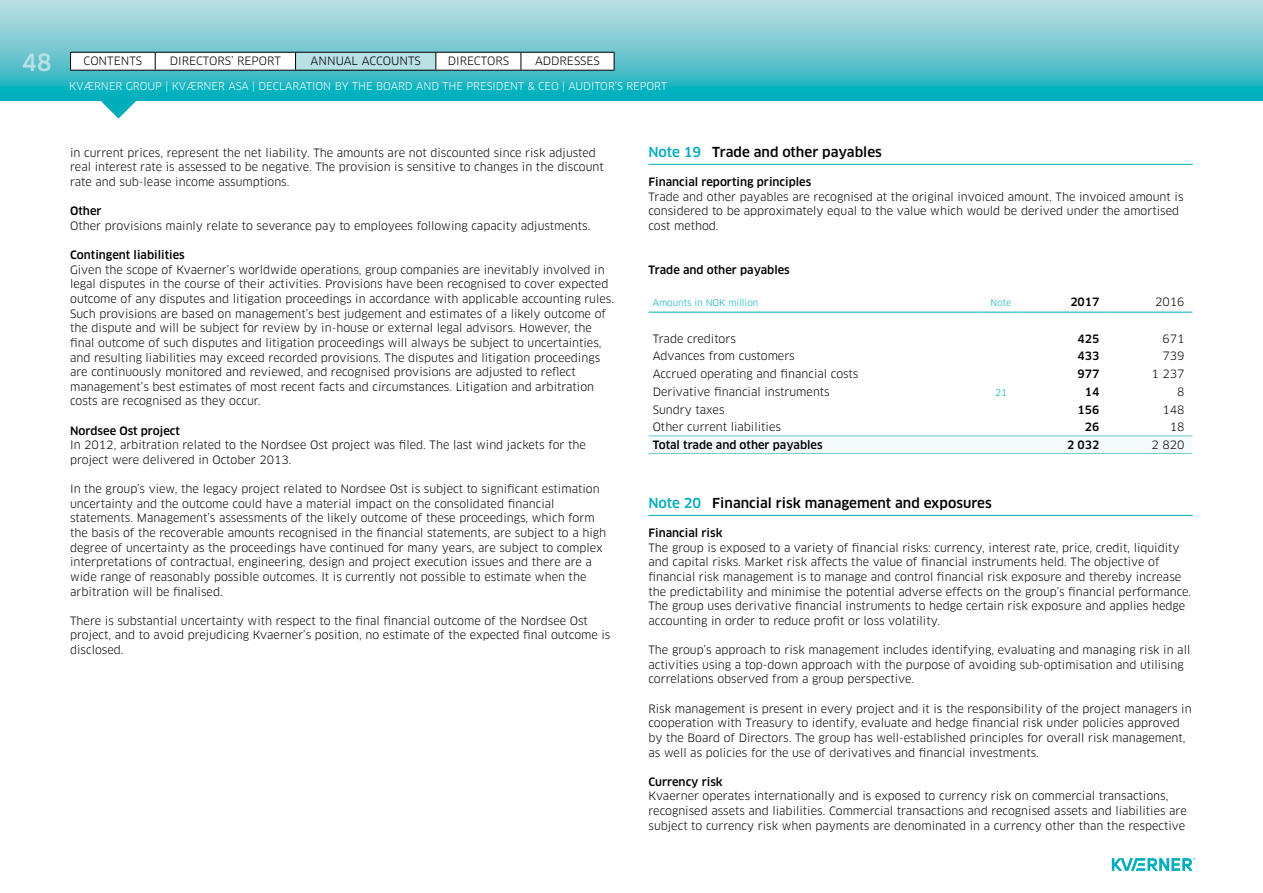
<style>
.page{position:relative;width:1263px;height:893px;background:#fff}
.page>*{position:absolute;margin:0;border:0;box-sizing:border-box;transform-origin:0 0}
.t1{font:500 23.25px "Clan";color:#b9e0e5}
.t2{font:500 13.5px "Clan";color:#000}
.t3{font:11.85px "Uni Sans Book";color:#000}
.t4{font:11.25px/14.5px "Clan";color:#000}
.t5{font:500 11.25px "Clan";color:#000}
.t6{font:10.5px "Clan";color:#fff}
.t7{font:9px "Clan";color:#00adba}
.s1{font-family:"Uni Sans Semi";font-weight:700}
.s2{color:#00adba}
</style>
<div class="page">
<hr style="left:648px;top:164px;width:545px;height:1px;background:#00adba">
<hr style="left:648px;top:515px;width:545px;height:1px;background:#00adba">
<div style="left:649px;top:437px;width:543px;height:16px;background:#f4fafb"></div>
<hr style="left:648px;top:312px;width:332px;height:1px;background:#00adba">
<hr style="left:980px;top:312px;width:42px;height:1px;background:#00adba">
<hr style="left:1022px;top:312px;width:85px;height:1px;background:#00adba">
<hr style="left:1107px;top:312px;width:85px;height:1px;background:#00adba">
<hr style="left:648px;top:436px;width:332px;height:1px;background:#73c7d0">
<hr style="left:980px;top:436px;width:42px;height:1px;background:#73c7d0">
<hr style="left:1022px;top:436px;width:85px;height:1px;background:#73c7d0">
<hr style="left:1107px;top:436px;width:85px;height:1px;background:#73c7d0">
<hr style="left:648px;top:453px;width:332px;height:1px;background:#73c7d0">
<hr style="left:980px;top:453px;width:42px;height:1px;background:#73c7d0">
<hr style="left:1022px;top:453px;width:85px;height:1px;background:#73c7d0">
<hr style="left:1107px;top:453px;width:85px;height:1px;background:#73c7d0">
<svg style="left:0;top:0;width:1263px;height:101px;background:#68c7d0"></svg>
<svg style="left:1112px;top:858px;width:83px;height:13px"></svg>
<svg style="left:99px;top:99px;width:39px;height:20px"></svg>
<svg style="left:70px;top:52px;width:545px;height:18px"></svg>
<hr style="left:70px;top:70px;width:85px;height:1px;background:#000">
<hr style="left:155px;top:70px;width:141px;height:1px;background:#000">
<hr style="left:296px;top:70px;width:140px;height:1px;background:#000">
<hr style="left:436px;top:70px;width:85px;height:1px;background:#000">
<hr style="left:521px;top:70px;width:93px;height:1px;background:#000">
<h1 class="t1" style="left:22px;top:48px;width:31px">48</h1>
<p class="t4" style="left:84px;top:54px;width:60px">CONTENTS</p>
<p class="t4" style="left:170px;top:54px;width:113px">DIRECTORS’ REPORT</p>
<p class="t4" style="left:311px;top:54px;width:112px">ANNUAL ACCOUNTS</p>
<p class="t4" style="left:448px;top:54px;width:63px">DIRECTORS</p>
<p class="t4" style="left:535px;top:54px;width:66px">ADDRESSES</p>
<p class="t3" style="left:104px;top:58px;width:179px"><span class="s1">KVAERNER</span> ANNUAL REPORT 2017</p>
<p class="t6" style="left:69px;top:79px;width:600px">KVÆRNER GROUP | KVÆRNER ASA | DECLARATION BY THE BOARD AND THE PRESIDENT &amp; CEO | AUDITOR’S REPORT</p>
<p class="t4" style="left:70px;top:145px;width:535px">in current prices, represent the net liability. The amounts are not discounted since risk adjusted real interest rate is assessed to be negative. The provision is sensitive to changes in the discount rate and sub-lease income assumptions.</p>
<p class="t5" style="left:70px;top:204px;width:33px">Other</p>
<p class="t4" style="left:70px;top:219px;width:522px">Other provisions mainly relate to severance pay to employees following capacity adjustments.</p>
<p class="t5" style="left:70px;top:248px;width:116px">Contingent liabilities</p>
<p class="t4" style="left:70px;top:263px;width:545px">Given the scope of Kvaerner’s worldwide operations, group companies are inevitably involved in legal disputes in the course of their activities. Provisions have been recognised to cover expected outcome of any disputes and litigation proceedings in accordance with applicable accounting rules.<br>Such provisions are based on management’s best judgement and estimates of a likely outcome of the dispute and will be subject for review by in-house or external legal advisors. However, the final outcome of such disputes and litigation proceedings will always be subject to uncertainties, and resulting liabilities may exceed recorded provisions. The disputes and litigation proceedings are continuously monitored and reviewed, and recognised provisions are adjusted to reflect management’s best estimates of most recent facts and circumstances. Litigation and arbitration costs are recognised as they occur.</p>
<p class="t5" style="left:70px;top:424px;width:111px">Nordsee Ost project</p>
<p class="t4" style="left:70px;top:438px;width:517px">In 2012, arbitration related to the Nordsee Ost project was filed. The last wind jackets for the project were delivered in October 2013.</p>
<p class="t4" style="left:70px;top:482px;width:537px">In the group’s view, the legacy project related to Nordsee Ost is subject to significant estimation uncertainty and the outcome could have a material impact on the consolidated financial statements. Management’s assessments of the likely outcome of these proceedings, which form the basis of the recoverable amounts recognised in the financial statements, are subject to a high degree of uncertainty as the proceedings have continued for many years, are subject to complex interpretations of contractual, engineering, design and project execution issues and there are a wide range of reasonably possible outcomes. It is currently not possible to estimate when the arbitration will be finalised.</p>
<p class="t4" style="left:70px;top:614px;width:542px">There is substantial uncertainty with respect to the final financial outcome of the Nordsee Ost project, and to avoid prejudicing Kvaerner’s position, no estimate of the expected final outcome is disclosed.</p>
<p class="t2" style="left:648px;top:143px;width:235px"><span class="s2">Note 19</span> Trade and other payables</p>
<p class="t5" style="left:648px;top:175px;width:164px">Financial reporting principles</p>
<p class="t4" style="left:648px;top:189px;width:536px">Trade and other payables are recognised at the original invoiced amount. The invoiced amount is considered to be approximately equal to the value which would be derived under the amortised cost method.</p>
<p class="t5" style="left:648px;top:263px;width:143px">Trade and other payables</p>
<p class="t7" style="left:653px;top:297px;width:107px">Amounts in NOK million</p>
<p class="t7" style="left:991px;top:297px;width:22px">Note</p>
<p class="t5" style="left:1070px;top:295px;width:31px">2017</p>
<p class="t4" style="left:1155px;top:295px;width:31px">2016</p>
<p class="t4" style="left:653px;top:332px;width:85px">Trade creditors</p>
<p class="t5" style="left:1077px;top:332px;width:23px">425</p>
<p class="t4" style="left:1162px;top:332px;width:24px">671</p>
<p class="t4" style="left:653px;top:349px;width:144px">Advances from customers</p>
<p class="t5" style="left:1077px;top:349px;width:23px">433</p>
<p class="t4" style="left:1162px;top:349px;width:24px">739</p>
<p class="t4" style="left:653px;top:367px;width:207px">Accrued operating and financial costs</p>
<p class="t5" style="left:1077px;top:367px;width:23px">977</p>
<p class="t4" style="left:1151px;top:367px;width:35px">1 237</p>
<p class="t4" style="left:653px;top:385px;width:179px">Derivative financial instruments</p>
<p class="t7" style="left:995px;top:387px;width:13px">21</p>
<p class="t5" style="left:1085px;top:385px;width:16px">14</p>
<p class="t4" style="left:1177px;top:385px;width:9px">8</p>
<p class="t4" style="left:653px;top:402px;width:73px">Sundry taxes</p>
<p class="t5" style="left:1077px;top:402px;width:23px">156</p>
<p class="t4" style="left:1162px;top:402px;width:24px">148</p>
<p class="t4" style="left:653px;top:420px;width:130px">Other current liabilities</p>
<p class="t5" style="left:1085px;top:420px;width:16px">26</p>
<p class="t4" style="left:1170px;top:420px;width:16px">18</p>
<p class="t5" style="left:653px;top:438px;width:171px">Total trade and other payables</p>
<p class="t5" style="left:1067px;top:438px;width:34px">2 032</p>
<p class="t4" style="left:1151px;top:438px;width:35px">2 820</p>
<p class="t2" style="left:648px;top:494px;width:345px"><span class="s2">Note 20</span> Financial risk management and exposures</p>
<p class="t5" style="left:648px;top:526px;width:75px">Financial risk</p>
<p class="t4" style="left:648px;top:540px;width:544px">The group is exposed to a variety of financial risks: currency, interest rate, price, credit, liquidity and capital risks. Market risk affects the value of financial instruments held. The objective of financial risk management is to manage and control financial risk exposure and thereby increase the predictability and minimise the potential adverse effects on the group’s financial performance.<br>The group uses derivative financial instruments to hedge certain risk exposure and applies hedge accounting in order to reduce profit or loss volatility.</p>
<p class="t4" style="left:648px;top:643px;width:543px">The group’s approach to risk management includes identifying, evaluating and managing risk in all activities using a top-down approach with the purpose of avoiding sub-optimisation and utilising correlations observed from a group perspective.</p>
<p class="t4" style="left:648px;top:701px;width:545px">Risk management is present in every project and it is the responsibility of the project managers in cooperation with Treasury to identify, evaluate and hedge financial risk under policies approved by the Board of Directors. The group has well-established principles for overall risk management, as well as policies for the use of derivatives and financial investments.</p>
<p class="t5" style="left:648px;top:775px;width:76px">Currency risk</p>
<p class="t4" style="left:648px;top:789px;width:540px">Kvaerner operates internationally and is exposed to currency risk on commercial transactions, recognised assets and liabilities. Commercial transactions and recognised assets and liabilities are subject to currency risk when payments are denominated in a currency other than the respective</p>
</div>
